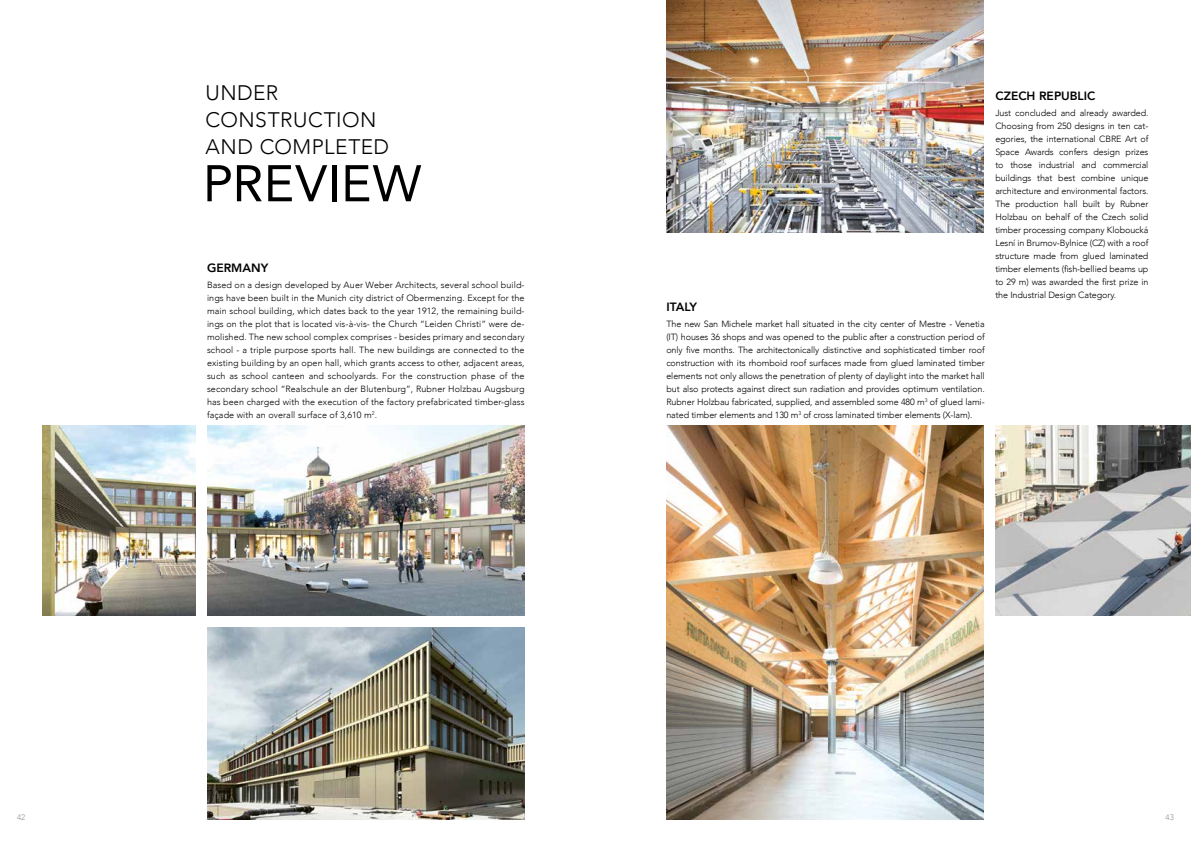
<style>
.page{position:relative;width:1191px;height:842px;background:#fff}
.page>*{position:absolute;margin:0;border:0;box-sizing:border-box;transform-origin:0 0}
.t1{font:51px "Avenir";letter-spacing:.01em;color:#000}
.t2{font:300 21px/27px "Avenir";letter-spacing:.025em;color:#000}
.t3{font:800 12px "Avenir";color:#000}
.t4{font:300 9px/13px "Avenir";letter-spacing:-.01em;color:#000;text-align:justify}
.t5{font:300 8px "Avenir";color:#949290}
</style>
<div class="page">
<img style="left:207px;top:426px;width:317px;height:190px">
<img style="left:43px;top:426px;width:153px;height:190px">
<img style="left:207px;top:627px;width:317px;height:192px">
<img style="left:666px;top:426px;width:318px;height:393px">
<img style="left:666px;top:0;width:318px;height:232px">
<img style="left:995px;top:426px;width:196px;height:190px">
<h2 class="t2" style="left:206px;top:81px;width:185px">UNDER<br>CONSTRUCTION<br>AND COMPLETED</h2>
<h1 class="t1" style="left:203px;top:164px;width:220px">PREVIEW</h1>
<h3 class="t3" style="left:207px;top:263px;width:63px">GERMANY</h3>
<p class="t4" style="left:207px;top:279px;width:319px">Based on a design developed by Auer Weber Architects, several school build&shy;ings have been built in the Munich city district of Obermenzing. Except for the main school building, which dates back to the year 1912, the remaining build&shy;ings on the plot that is located vis-à-vis- the Church “Leiden Christi” were de&shy;molished. The new school complex comprises - besides primary and secondary school - a triple purpose sports hall. The new buildings are connected to the existing building by an open hall, which grants access to other, adjacent areas, such as school canteen and schoolyards. For the construction phase of the secondary school “Realschule an der Blutenburg”, Rubner Holzbau Augsburg has been charged with the execution of the factory prefabricated timber-glass façade with an overall surface of 3,610 m<sup>2</sup>.</p>
<h3 class="t3" style="left:666px;top:302px;width:32px">ITALY</h3>
<p class="t4" style="left:666px;top:317px;width:320px">The new San Michele market hall situated in the city center of Mestre - Venetia (IT) houses 36 shops and was opened to the public after a construction period of only five months. The architectonically distinctive and sophisticated timber roof construction with its rhomboid roof surfaces made from glued laminated timber elements not only allows the penetration of plenty of daylight into the market hall but also protects against direct sun radiation and provides optimum ventilation.<br>Rubner Holzbau fabricated, supplied, and assembled some 480 m<sup>3</sup> of glued lami&shy;nated timber elements and 130 m<sup>3</sup> of cross laminated timber elements (X-lam).</p>
<h3 class="t3" style="left:995px;top:91px;width:102px">CZECH REPUBLIC</h3>
<p class="t4" style="left:995px;top:107px;width:155px">Just concluded and already awarded.<br>Choosing from 250 designs in ten cat&shy;egories, the international CBRE Art of Space Awards confers design prizes to those industrial and commercial buildings that best combine unique architecture and environmental factors.<br>The production hall built by Rubner Holzbau on behalf of the Czech solid timber processing company Kloboucká Lesní in Brumov-Bylnice (CZ) with a roof structure made from glued laminated timber elements (fish-bellied beams up to 29 m) was awarded the first prize in the Industrial Design Category.</p>
<p class="t5" style="left:17px;top:814px;width:10px">42</p>
<p class="t5" style="left:1165px;top:814px;width:10px">43</p>
</div>
